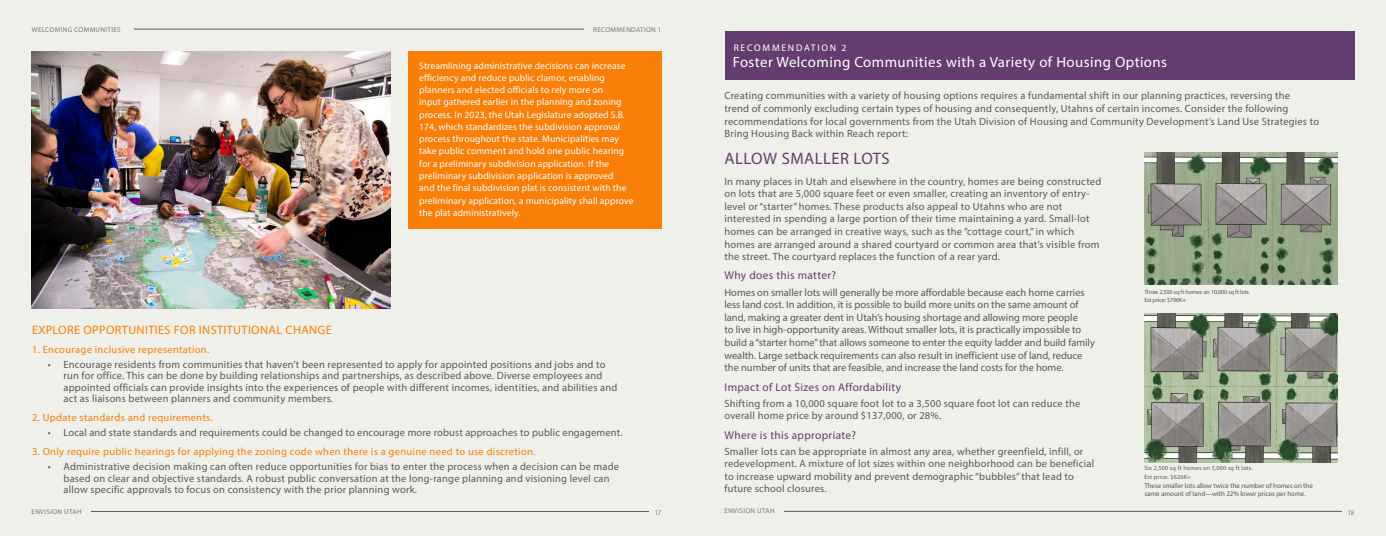
<style>
.page{position:relative;width:1386px;height:536px;background:#fff}
.page>*{position:absolute;margin:0;border:0;box-sizing:border-box;transform-origin:0 0}
.t1{font:16.62px "Myriad Pro";letter-spacing:.03em;color:#643c6f}
.t2{font:14.88px "Myriad Pro";letter-spacing:.03em;color:#fff}
.t3{font:12.25px "Myriad Pro";letter-spacing:.03em;color:#fa7f08}
.t4{font:11.38px "Myriad Pro";letter-spacing:.03em;color:#643c6f}
.t5{font:10.5px/12.6px "Myriad Pro";letter-spacing:.02em;color:#58595b}
.t6{font:10.5px/12.6px "Myriad Pro";letter-spacing:-.005em;color:#58595b}
.t7{font:10.5px "Myriad Pro";letter-spacing:.03em;color:#fa7f08}
.t8{font:9.62px/12.2px "Myriad Pro";letter-spacing:.01em;color:#fafeff}
.t9{font:9.62px "Myriad Pro";letter-spacing:.18em;color:#fff}
.t10{font:7px/8.4px "Myriad Pro";letter-spacing:-.005em;color:#58595b}
.t11{font:7px "Myriad Pro";letter-spacing:.05em;color:#767779}
.t12{font:6.12px/7.9px "Myriad Pro";letter-spacing:-.01em;color:#58595b}
.t13{font:6.12px/8.8px "Myriad Pro";letter-spacing:.03em;color:#58595b}
</style>
<div class="page">
<div style="left:0;top:0;width:693px;height:536px;background:#f0f0ea"></div>
<div style="left:693px;top:0;width:693px;height:536px;background:#f0f0ea"></div>
<hr style="left:46px;top:29px;width:616px;height:1px;background:#58595b">
<div style="left:584px;top:24px;width:78px;height:8px;background:#f0f0ea"></div>
<div style="left:32px;top:24px;width:102px;height:7px;background:#f0f0ea"></div>
<hr style="left:724px;top:511px;width:630px;height:1px;background:#58595b">
<div style="left:1342px;top:508px;width:12px;height:7px;background:#f0f0ea"></div>
<div style="left:724px;top:507px;width:60px;height:7px;background:#f0f0ea"></div>
<hr style="left:32px;top:511px;width:630px;height:1px;background:#58595b">
<div style="left:650px;top:508px;width:12px;height:7px;background:#f0f0ea"></div>
<div style="left:32px;top:507px;width:59px;height:7px;background:#f0f0ea"></div>
<img style="left:32px;top:51px;width:358px;height:257px">
<div style="left:409px;top:51px;width:253px;height:178px;background:#fa7f08"></div>
<div style="left:725px;top:32px;width:630px;height:48px;background:#643c6f"></div>
<img style="left:1144px;top:314px;width:194px;height:148px">
<img style="left:1144px;top:152px;width:194px;height:133px">
<p class="t11" style="left:32px;top:25px;width:90px">WELCOMING COMMUNITIES</p>
<p class="t11" style="left:593px;top:25px;width:70px">RECOMMENDATION 1</p>
<p class="t8" style="left:419px;top:59px;width:216px">Streamlining administrative decisions can increase efficiency and reduce public clamor, enabling planners and elected officials to rely more on<br>input gathered earlier in the planning and zoning process. In 2023, the Utah Legislature adopted S.B.<br>174, which standardizes the subdivision approval process throughout the state. Municipalities may take public comment and hold one public hearing for a preliminary subdivision application. If the preliminary subdivision application is approved<br>and the final subdivision plat is consistent with the preliminary application, a municipality shall approve the plat administratively.</p>
<p class="t3" style="left:32px;top:322px;width:301px">EXPLORE OPPORTUNITIES FOR INSTITUTIONAL CHANGE</p>
<p class="t7" style="left:32px;top:343px;width:179px">1. Encourage inclusive representation.</p>
<p class="t5" style="left:64px;top:358px;width:555px;line-height:11.4px;text-indent:-16px">• Encourage residents from communities that haven’t been represented to apply for appointed positions and jobs and to run for office. This can be done by building relationships and partnerships, as described above. Diverse employees and appointed officials can provide insights into the experiences of people with different incomes, identities, and abilities and act as liaisons between planners and community members.</p>
<p class="t7" style="left:32px;top:411px;width:182px">2. Update standards and requirements.</p>
<p class="t5" style="left:48px;top:426px;width:576px">• Local and state standards and requirements could be changed to encourage more robust approaches to public engagement.</p>
<p class="t7" style="left:32px;top:445px;width:505px">3. Only require public hearings for applying the zoning code when there is a genuine need to use discretion.</p>
<p class="t5" style="left:64px;top:460px;width:557px;line-height:11.4px;text-indent:-16px">• Administrative decision making can often reduce opportunities for bias to enter the process when a decision can be made based on clear and objective standards. A robust public conversation at the long-range planning and visioning level can allow specific approvals to focus on consistency with the prior planning work.</p>
<p class="t9" style="left:734px;top:42px;width:114px">RECOMMENDATION 2</p>
<h2 class="t2" style="left:733px;top:53px;width:436px">Foster Welcoming Communities with a Variety of Housing Options</h2>
<p class="t5" style="left:724px;top:89px;width:596px">Creating communities with a variety of housing options requires a fundamental shift in our planning practices, reversing the<br>trend of commonly excluding certain types of housing and consequently, Utahns of certain incomes. Consider the following recommendations for local governments from the Utah Division of Housing and Community Development’s Land Use Strategies to Bring Housing Back within Reach report:</p>
<h1 class="t1" style="left:724px;top:148px;width:167px">ALLOW SMALLER LOTS</h1>
<p class="t5" style="left:724px;top:174px;width:378px">In many places in Utah and elsewhere in the country, homes are being constructed on lots that are 5,000 square feet or even smaller, creating an inventory of entry&shy;level or “starter” homes. These products also appeal to Utahns who are not interested in spending a large portion of their time maintaining a yard. Small-lot homes can be arranged in creative ways, such as the “cottage court,” in which homes are arranged around a shared courtyard or common area that’s visible from the street. The courtyard replaces the function of a rear yard.</p>
<p class="t4" style="left:724px;top:268px;width:113px">Why does this matter?</p>
<p class="t6" style="left:724px;top:285px;width:372px">Homes on smaller lots will generally be more affordable because each home carries less land cost. In addition, it is possible to build more units on the same amount of land, making a greater dent in Utah’s housing shortage and allowing more people<br>to live in high-opportunity areas. Without smaller lots, it is practically impossible to build a “starter home” that allows someone to enter the equity ladder and build family wealth. Large setback requirements can also result in inefficient use of land, reduce the number of units that are feasible, and increase the land costs for the home.</p>
<p class="t4" style="left:724px;top:379px;width:178px">Impact of Lot Sizes on Affordability</p>
<p class="t5" style="left:724px;top:396px;width:357px">Shifting from a 10,000 square foot lot to a 3,500 square foot lot can reduce the overall home price by around $137,000, or 28%.</p>
<p class="t4" style="left:724px;top:427px;width:133px">Where is this appropriate?</p>
<p class="t5" style="left:724px;top:444px;width:371px">Smaller lots can be appropriate in almost any area, whether greenfield, infill, or redevelopment. A mixture of lot sizes within one neighborhood can be beneficial to increase upward mobility and prevent demographic “bubbles” that lead to future school closures.</p>
<p class="t12" style="left:1144px;top:288px;width:107px">Three 2,500 sq ft homes on 10,000 sq ft lots.<br>Est price: $796K+</p>
<p class="t13" style="left:1144px;top:463px;width:110px">Six 2,500 sq ft homes on 5,000 sq ft lots.<br>Est price: $626K+</p>
<p class="t10" style="left:1144px;top:481px;width:170px">These smaller lots allow twice the number of homes on the same amount of land—with 22% lower prices per home.</p>
<p class="t11" style="left:32px;top:507px;width:52px">ENVISION UTAH</p>
<p class="t11" style="left:655px;top:508px;width:8px">17</p>
<p class="t11" style="left:725px;top:506px;width:52px">ENVISION UTAH</p>
<p class="t11" style="left:1348px;top:508px;width:8px">18</p>
</div>
